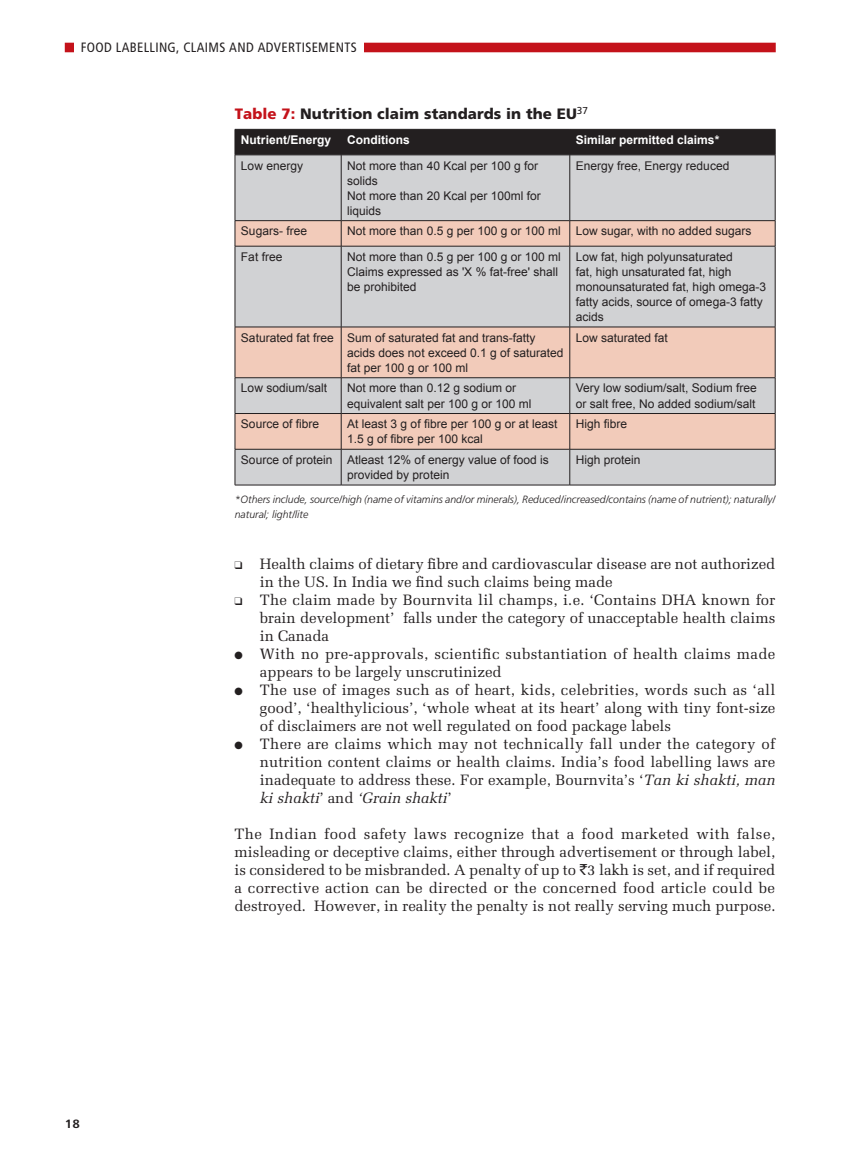
<style>
.page{position:relative;width:841px;height:1162px;background:#fff}
.page>*{position:absolute;margin:0;border:0;box-sizing:border-box;transform-origin:0 0}
.source{font:15px/18px "Melior";color:#231f20;text-align:justify}
.source-2{font:15px/18px "Melior";letter-spacing:.02em;color:#231f20}
.Table_Head{font:900 15px "Frutiger";letter-spacing:.005em;color:#231f20}
.t1{font:condensed 13.5px "Frutiger";letter-spacing:.025em;color:#231f20}
.t2{font:12px/15px "Arial";color:#231f20}
.t3{font:700 12px "Arial";color:#fff}
.t4{font:700 condensed 12px "Frutiger";color:#231f20;scale:1.2 1}
.source-3{font:italic 300 10.5px/15px "Frutiger";color:#231f20}
.s1{color:#c4121a}
.s2{font-style:italic}
.s3{font-family:"Rupee Foradian"}
</style>
<div class="page">
<div style="left:65px;top:43px;width:710px;height:9px;background:#c4121a"></div>
<div style="left:74px;top:42px;width:289px;height:13px;background:#fff"></div>
<div style="left:235px;top:156px;width:539px;height:328px;background:#d1d2d4"></div>
<svg style="left:235px;top:221px;width:539px;height:228px;background:#deccc5"></svg>
<svg style="left:234px;top:129px;width:541px;height:26px;background:#242021"></svg>
<hr style="left:235px;top:155px;width:106px;height:1px;background:#231f20">
<hr style="left:234px;top:155px;width:1px;height:65px;background:#231f20">
<hr style="left:341px;top:155px;width:228px;height:1px;background:#231f20">
<hr style="left:341px;top:155px;width:1px;height:65px;background:#231f20">
<hr style="left:569px;top:155px;width:206px;height:1px;background:#231f20">
<hr style="left:569px;top:155px;width:1px;height:65px;background:#231f20">
<hr style="left:774px;top:155px;width:1px;height:65px;background:#231f20">
<hr style="left:235px;top:220px;width:106px;height:1px;background:#231f20">
<svg style="left:234px;top:221px;width:1px;height:25px"></svg>
<hr style="left:341px;top:220px;width:228px;height:1px;background:#231f20">
<svg style="left:341px;top:221px;width:1px;height:25px"></svg>
<hr style="left:569px;top:220px;width:206px;height:1px;background:#231f20">
<svg style="left:569px;top:221px;width:1px;height:25px"></svg>
<svg style="left:774px;top:221px;width:1px;height:25px"></svg>
<hr style="left:235px;top:246px;width:106px;height:1px;background:#231f20">
<hr style="left:234px;top:246px;width:1px;height:81px;background:#231f20">
<hr style="left:341px;top:246px;width:228px;height:1px;background:#231f20">
<hr style="left:341px;top:246px;width:1px;height:81px;background:#231f20">
<hr style="left:569px;top:246px;width:206px;height:1px;background:#231f20">
<hr style="left:569px;top:246px;width:1px;height:81px;background:#231f20">
<hr style="left:774px;top:246px;width:1px;height:81px;background:#231f20">
<hr style="left:235px;top:326px;width:106px;height:1px;background:#231f20">
<hr style="left:234px;top:327px;width:1px;height:50px;background:#231f20">
<hr style="left:341px;top:326px;width:228px;height:1px;background:#231f20">
<hr style="left:341px;top:327px;width:1px;height:50px;background:#231f20">
<hr style="left:569px;top:326px;width:206px;height:1px;background:#231f20">
<hr style="left:569px;top:327px;width:1px;height:50px;background:#231f20">
<hr style="left:774px;top:327px;width:1px;height:50px;background:#231f20">
<hr style="left:235px;top:377px;width:106px;height:1px;background:#231f20">
<hr style="left:234px;top:378px;width:1px;height:35px;background:#231f20">
<hr style="left:341px;top:377px;width:228px;height:1px;background:#231f20">
<hr style="left:341px;top:378px;width:1px;height:35px;background:#231f20">
<hr style="left:569px;top:377px;width:206px;height:1px;background:#231f20">
<hr style="left:569px;top:378px;width:1px;height:35px;background:#231f20">
<hr style="left:774px;top:378px;width:1px;height:35px;background:#231f20">
<hr style="left:235px;top:413px;width:106px;height:1px;background:#231f20">
<hr style="left:234px;top:413px;width:1px;height:36px;background:#231f20">
<hr style="left:341px;top:413px;width:228px;height:1px;background:#231f20">
<hr style="left:341px;top:413px;width:1px;height:36px;background:#231f20">
<hr style="left:569px;top:413px;width:206px;height:1px;background:#231f20">
<hr style="left:569px;top:413px;width:1px;height:36px;background:#231f20">
<hr style="left:774px;top:413px;width:1px;height:36px;background:#231f20">
<hr style="left:235px;top:449px;width:106px;height:1px;background:#231f20">
<hr style="left:234px;top:449px;width:1px;height:36px;background:#231f20">
<hr style="left:341px;top:449px;width:228px;height:1px;background:#231f20">
<hr style="left:341px;top:449px;width:1px;height:36px;background:#231f20">
<hr style="left:569px;top:449px;width:206px;height:1px;background:#231f20">
<hr style="left:569px;top:449px;width:1px;height:36px;background:#231f20">
<hr style="left:774px;top:449px;width:1px;height:36px;background:#231f20">
<hr style="left:235px;top:484px;width:106px;height:1px;background:#231f20">
<hr style="left:341px;top:484px;width:228px;height:1px;background:#231f20">
<hr style="left:569px;top:484px;width:206px;height:1px;background:#231f20">
<p class="t1" style="left:81px;top:40px;width:277px">FOOD LABELLING, CLAIMS AND ADVERTISEMENTS</p>
<p class="Table_Head" style="left:235px;top:105px;width:355px"><span class="s1">Table 7:</span> Nutrition claim standards in the EU<sup>37</sup></p>
<p class="t3" style="left:241px;top:132px;width:92px">Nutrient/Energy</p>
<p class="t3" style="left:347px;top:132px;width:64px">Conditions</p>
<p class="t3" style="left:575px;top:132px;width:145px">Similar permitted claims*</p>
<p class="t2" style="left:241px;top:158px;width:64px">Low energy</p>
<p class="t2" style="left:347px;top:158px;width:192px">Not more than 40 Kcal per 100 g for solids</p>
<p class="t2" style="left:347px;top:188px;width:195px">Not more than 20 Kcal per 100ml for liquids</p>
<p class="t2" style="left:575px;top:158px;width:155px">Energy free, Energy reduced</p>
<p class="t2" style="left:241px;top:224px;width:68px">Sugars- free</p>
<p class="t2" style="left:347px;top:224px;width:215px">Not more than 0.5 g per 100 g or 100 ml</p>
<p class="t2" style="left:575px;top:224px;width:177px">Low sugar, with no added sugars</p>
<p class="t2" style="left:241px;top:249px;width:43px">Fat free</p>
<p class="t2" style="left:347px;top:249px;width:215px">Not more than 0.5 g per 100 g or 100 ml</p>
<p class="t2" style="left:347px;top:264px;width:212px">Claims expressed as 'X % fat-free' shall be prohibited</p>
<p class="t2" style="left:575px;top:249px;width:192px">Low fat, high polyunsaturated<br>fat, high unsaturated fat, high monounsaturated fat, high omega-3 fatty acids, source of omega-3 fatty acids</p>
<p class="t2" style="left:241px;top:330px;width:94px">Saturated fat free</p>
<p class="t2" style="left:347px;top:330px;width:218px">Sum of saturated fat and trans-fatty acids does not exceed 0.1 g of saturated fat per 100 g or 100 ml</p>
<p class="t2" style="left:575px;top:330px;width:94px">Low saturated fat</p>
<p class="t2" style="left:241px;top:381px;width:88px">Low sodium/salt</p>
<p class="t2" style="left:347px;top:381px;width:186px">Not more than 0.12 g sodium or equivalent salt per 100 g or 100 ml</p>
<p class="t2" style="left:575px;top:381px;width:182px">Very low sodium/salt, Sodium free or salt free, No added sodium/salt</p>
<p class="t2" style="left:241px;top:416px;width:80px">Source of fibre</p>
<p class="t2" style="left:347px;top:416px;width:212px">At least 3 g of fibre per 100 g or at least<br>1.5 g of fibre per 100 kcal</p>
<p class="t2" style="left:575px;top:416px;width:53px">High fibre</p>
<p class="t2" style="left:241px;top:452px;width:93px">Source of protein</p>
<p class="t2" style="left:347px;top:452px;width:203px">Atleast 12% of energy value of food is provided by protein</p>
<p class="t2" style="left:575px;top:452px;width:66px">High protein</p>
<p class="source-3" style="left:235px;top:491px;width:542px">*Others include, source/high (name of vitamins and/or minerals), Reduced/increased/contains (name of nutrient); naturally/ natural; light/lite</p>
<p class="t4" style="left:65px;top:1116px;width:14px">18</p>
<p class="source" style="left:260px;top:555px;width:517px;text-indent:-26px">❑ Health claims of dietary fibre and cardiovascular disease are not authorized in the US. In India we find such claims being made</p>
<p class="source" style="left:260px;top:591px;width:516px;text-indent:-26px">❑ The claim made by Bournvita lil champs, i.e. ‘Contains DHA known for brain development’ falls under the category of unacceptable health claims in Canada</p>
<p class="source-2" style="left:260px;top:645px;width:516px;text-indent:-26px">● With no pre-approvals, scientific substantiation of health claims made appears to be largely unscrutinized</p>
<p class="source" style="left:260px;top:681px;width:517px;text-indent:-26px">● The use of images such as of heart, kids, celebrities, words such as ‘all good’, ‘healthylicious’, ‘whole wheat at its heart’ along with tiny font-size of disclaimers are not well regulated on food package labels</p>
<p class="source" style="left:260px;top:735px;width:517px;text-indent:-26px">● There are claims which may not technically fall under the category of nutrition content claims or health claims. India’s food labelling laws are inadequate to address these. For example, Bournvita’s ‘<span class="s2">Tan ki shakti, man ki shakti</span>’ and <span class="s2">‘Grain shakti</span>’</p>
<p class="source" style="left:234px;top:825px;width:542px">The Indian food safety laws recognize that a food marketed with false, misleading or deceptive claims, either through advertisement or through label, is considered to be misbranded. A penalty of up to <span class="s3">`</span>3 lakh is set, and if required a corrective action can be directed or the concerned food article could be destroyed. However, in reality the penalty is not really serving much purpose.</p>
</div>
